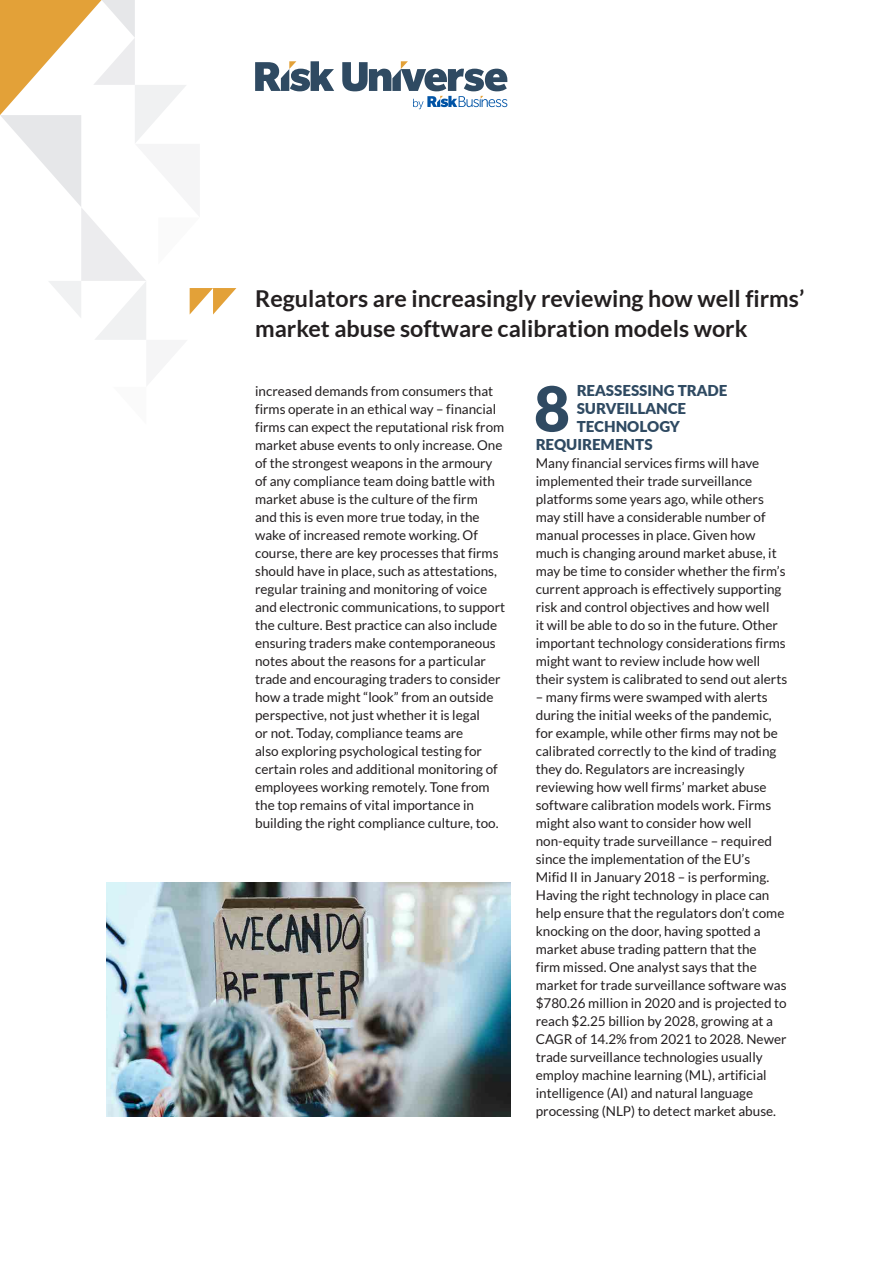
<style>
.page{position:relative;width:893px;height:1263px;background:#fff}
.page>*{position:absolute;margin:0;border:0;box-sizing:border-box;transform-origin:0 0}
.PullQuote{font:700 23.25px/30px "Lato";color:#231f20}
.Report_XHead{font:900 15px "Lato";color:#2f4a62}
.Report_Copy{font:13.5px/18px "Lato";color:#231f20}
</style>
<div class="page">
<svg style="left:255px;top:61px;width:79px;height:30px"></svg>
<svg style="left:342px;top:61px;width:165px;height:48px"></svg>
<svg style="left:536px;top:386px;width:32px;height:46px"></svg>
<svg style="left:0;top:0;width:236px;height:340px"></svg>
<img style="left:106px;top:882px;width:404px;height:234px">
<p class="PullQuote" style="left:255px;top:283px;width:551px">Regulators are increasingly reviewing how well firms’ market abuse software calibration models work</p>
<p class="Report_Copy" style="left:255px;top:382px;width:252px">increased demands from consumers that firms operate in an ethical way – financial firms can expect the reputational risk from market abuse events to only increase. One of the strongest weapons in the armoury of any compliance team doing battle with market abuse is the culture of the firm<br>and this is even more true today, in the wake of increased remote working. Of course, there are key processes that firms should have in place, such as attestations, regular training and monitoring of voice and electronic communications, to support the culture. Best practice can also include ensuring traders make contemporaneous notes about the reasons for a particular trade and encouraging traders to consider how a trade might “look” from an outside perspective, not just whether it is legal<br>or not. Today, compliance teams are<br>also exploring psychological testing for certain roles and additional monitoring of employees working remotely. Tone from the top remains of vital importance in building the right compliance culture, too.</p>
<p class="Report_XHead" style="left:577px;top:379px;width:152px">REASSESSING TRADE</p>
<p class="Report_XHead" style="left:577px;top:397px;width:111px">SURVEILLANCE</p>
<p class="Report_XHead" style="left:577px;top:415px;width:105px">TECHNOLOGY</p>
<p class="Report_XHead" style="left:536px;top:433px;width:118px">REQUIREMENTS</p>
<p class="Report_Copy" style="left:536px;top:454px;width:253px">Many financial services firms will have implemented their trade surveillance platforms some years ago, while others may still have a considerable number of manual processes in place. Given how much is changing around market abuse, it may be time to consider whether the firm’s current approach is effectively supporting risk and control objectives and how well<br>it will be able to do so in the future. Other important technology considerations firms might want to review include how well their system is calibrated to send out alerts</p>
<p class="Report_Copy" style="left:536px;top:688px;width:252px">– many firms were swamped with alerts during the initial weeks of the pandemic, for example, while other firms may not be calibrated correctly to the kind of trading they do. Regulators are increasingly reviewing how well firms’ market abuse software calibration models work. Firms might also want to consider how well non-equity trade surveillance – required since the implementation of the EU’s<br>Mifid II in January 2018 – is performing.<br>Having the right technology in place can help ensure that the regulators don’t come knocking on the door, having spotted a market abuse trading pattern that the<br>firm missed. One analyst says that the market for trade surveillance software was $780.26 million in 2020 and is projected to reach $2.25 billion by 2028, growing at a CAGR of 14.2% from 2021 to 2028. Newer trade surveillance technologies usually employ machine learning (ML), artificial intelligence (AI) and natural language processing (NLP) to detect market abuse.</p>
</div>
